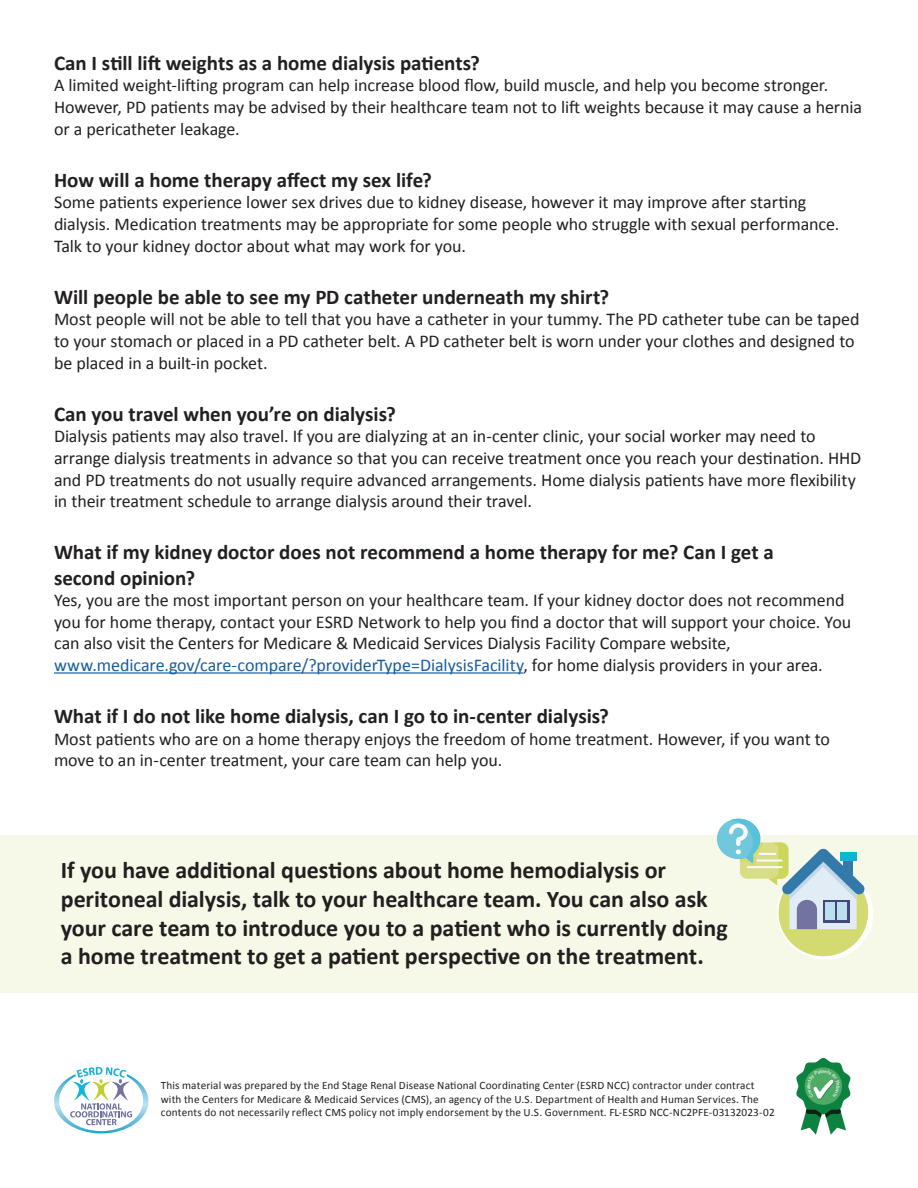
<style>
.page{position:relative;width:918px;height:1188px;background:#fff}
.page>*{position:absolute;margin:0;border:0;box-sizing:border-box;transform-origin:0 0}
.t1{font:700 24px/28.8px "Calibri";letter-spacing:-.005em;color:#231f20}
.t2{font:700 21px/25.2px "Calibri";letter-spacing:-.005em;color:#231f20}
.t3{font:18px/21.6px "Calibri";letter-spacing:-.005em;color:#231f20}
.t4{font:11.25px/13.5px "Calibri";letter-spacing:.015em;color:#231f20}
.s1{color:#175d9e}
</style>
<div class="page">
<div style="left:0;top:835px;width:918px;height:158px;background:#f7f9e8"></div>
<div style="left:778px;top:869px;width:95px;height:91px;background:#fff;border-radius:50%"></div>
<div style="left:778px;top:868px;width:91px;height:89px;background:#d2da70;border-radius:50%"></div>
<hr style="left:54px;top:672px;width:469px;height:2px;background:#175d9e">
<svg style="left:717px;top:819px;width:148px;height:110px"></svg>
<hr style="left:756px;top:860px;width:27px;height:2px;background:#fbfafa">
<hr style="left:747px;top:866px;width:36px;height:2px;background:#fbfafa">
<svg style="left:54px;top:1067px;width:94px;height:66px"></svg>
<svg style="left:796px;top:1058px;width:54px;height:77px"></svg>
<p class="t2" style="left:54px;top:50px;width:427px">Can I still lift weights as a home dialysis patients?</p>
<p class="t3" style="left:54px;top:75px;width:810px">A limited weight-lifting program can help increase blood flow, build muscle, and help you become stronger.<br>However, PD patients may be advised by their healthcare team not to lift weights because it may cause a hernia or a pericatheter leakage.</p>
<p class="t2" style="left:54px;top:167px;width:380px">How will a home therapy affect my sex life?</p>
<p class="t3" style="left:54px;top:192px;width:787px">Some patients experience lower sex drives due to kidney disease, however it may improve after starting dialysis. Medication treatments may be appropriate for some people who struggle with sexual performance.<br>Talk to your kidney doctor about what may work for you.</p>
<p class="t2" style="left:54px;top:284px;width:557px">Will people be able to see my PD catheter underneath my shirt?</p>
<p class="t3" style="left:54px;top:309px;width:807px">Most people will not be able to tell that you have a catheter in your tummy. The PD catheter tube can be taped to your stomach or placed in a PD catheter belt. A PD catheter belt is worn under your clothes and designed to be placed in a built-in pocket.</p>
<p class="t2" style="left:54px;top:401px;width:343px">Can you travel when you’re on dialysis?</p>
<p class="t3" style="left:54px;top:426px;width:809px">Dialysis patients may also travel. If you are dialyzing at an in-center clinic, your social worker may need to arrange dialysis treatments in advance so that you can receive treatment once you reach your destination. HHD and PD treatments do not usually require advanced arrangements. Home dialysis patients have more flexibility in their treatment schedule to arrange dialysis around their travel.</p>
<p class="t2" style="left:54px;top:540px;width:721px">What if my kidney doctor does not recommend a home therapy for me? Can I get a second opinion?</p>
<p class="t3" style="left:54px;top:589px;width:799px">Yes, you are the most important person on your healthcare team. If your kidney doctor does not recommend you for home therapy, contact your ESRD Network to help you find a doctor that will support your choice. You can also visit the Centers for Medicare &amp; Medicaid Services Dialysis Facility Compare website, <span class="s1">www.medicare.gov/care-compare/?providerType=DialysisFacility</span>, for home dialysis providers in your area.</p>
<p class="t2" style="left:54px;top:704px;width:556px">What if I do not like home dialysis, can I go to in-center dialysis?</p>
<p class="t3" style="left:54px;top:728px;width:778px">Most patients who are on a home therapy enjoys the freedom of home treatment. However, if you want to move to an in-center treatment, your care team can help you.</p>
<p class="t1" style="left:61px;top:856px;width:668px">If you have additional questions about home hemodialysis or peritoneal dialysis, talk to your healthcare team. You can also ask your care team to introduce you to a patient who is currently doing a home treatment to get a patient perspective on the treatment.</p>
<p class="t4" style="left:161px;top:1079px;width:615px">This material was prepared by the End Stage Renal Disease National Coordinating Center (ESRD NCC) contractor under contract with the Centers for Medicare &amp; Medicaid Services (CMS), an agency of the U.S. Department of Health and Human Services. The contents do not necessarily reflect CMS policy not imply endorsement by the U.S. Government. FL-ESRD NCC-NC2PFE-03132023-02</p>
</div>
